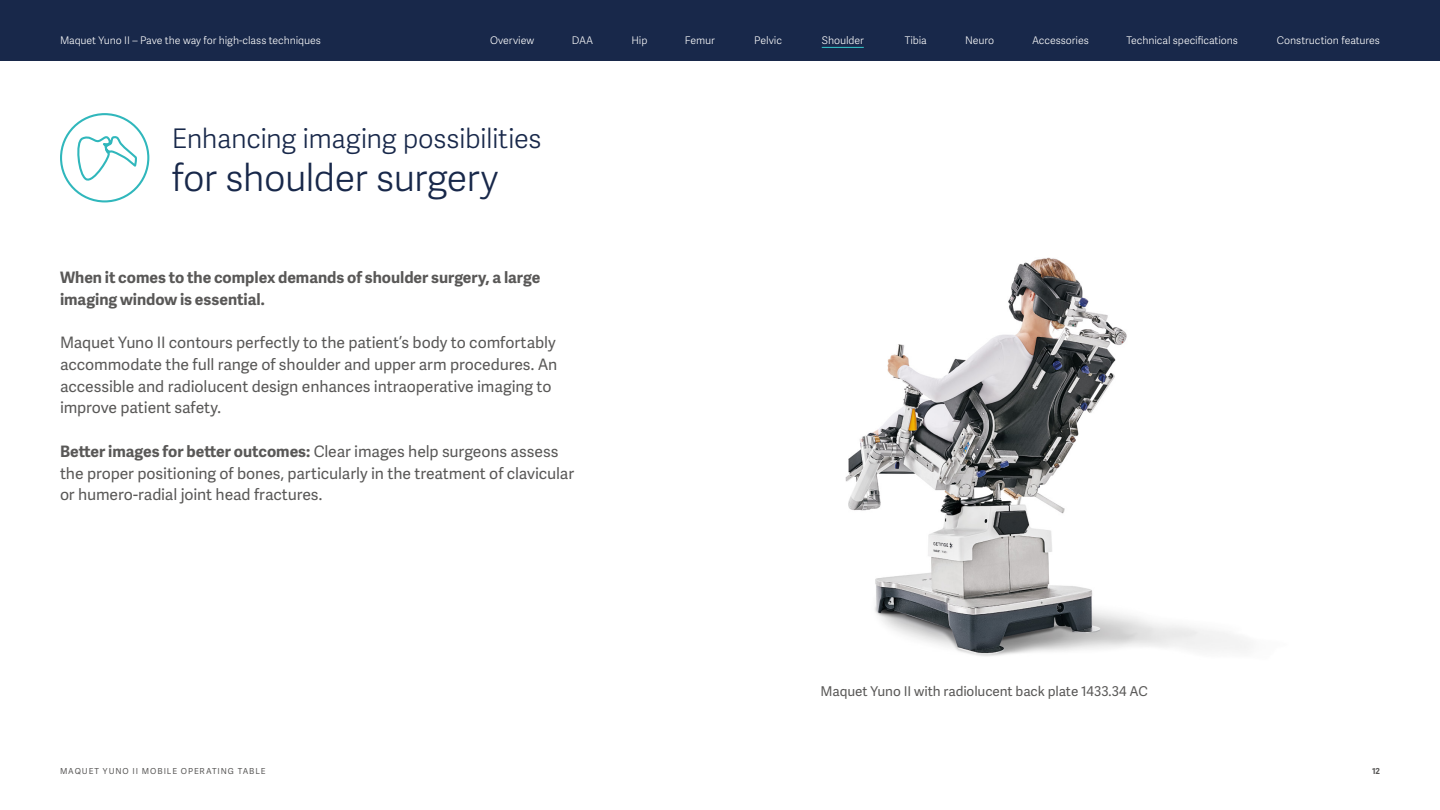
<style>
.page{position:relative;width:1440px;height:810px;background:#fff}
.page>*{position:absolute;margin:0;border:0;box-sizing:border-box;transform-origin:0 0}
.QSG_Heading_Adelle_S{font:300 37.5px "Adelle Sans";letter-spacing:-.02em;color:#18284a}
.QSG_Sub-heading_Adel{font:300 27px "Adelle Sans";letter-spacing:-.015em;color:#18284a}
.QSG_Body_copy_Adelle{font:15.75px/21.8px "Adelle Sans";letter-spacing:-.005em;color:#595857}
.QSG_Body_copy_Adelle-2{font:700 15.75px/21.8px "Adelle Sans";color:#595857}
.QSG_Caption_Adelle_S{font:13.5px "Adelle Sans";letter-spacing:-.005em;color:#595857}
.QSG_Navi_Pages_Adell{font:300 10.5px "Adelle Sans";letter-spacing:-.01em;color:#fff}
.t1{font:8.25px "Adelle Sans";letter-spacing:.11em;color:#595857}
.t2{font:700 8.25px "Adelle Sans";color:#595857}
.s1{font-weight:700}
</style>
<div class="page">
<img style="left:845px;top:257px;width:404px;height:399px">
<div style="left:0;top:0;width:1440px;height:61px;background:#18284a"></div>
<div style="left:60px;top:113px;width:89px;height:89px;border:2px solid #30b7bc;border-radius:50%"></div>
<svg style="left:77px;top:136px;width:60px;height:45px"></svg>
<hr style="left:822px;top:47px;width:42px;height:1px;background:#30b7bc">
<p class="QSG_Navi_Pages_Adell" style="left:60px;top:34px;width:262px">Maquet Yuno II – Pave the way for high-class techniques</p>
<p class="QSG_Navi_Pages_Adell" style="left:490px;top:34px;width:46px">Overview</p>
<p class="QSG_Navi_Pages_Adell" style="left:572px;top:34px;width:23px">DAA</p>
<p class="QSG_Navi_Pages_Adell" style="left:632px;top:34px;width:17px">Hip</p>
<p class="QSG_Navi_Pages_Adell" style="left:685px;top:34px;width:31px">Femur</p>
<p class="QSG_Navi_Pages_Adell" style="left:754px;top:34px;width:29px">Pelvic</p>
<p class="QSG_Navi_Pages_Adell" style="left:822px;top:34px;width:43px">Shoulder</p>
<p class="QSG_Navi_Pages_Adell" style="left:905px;top:34px;width:24px">Tibia</p>
<p class="QSG_Navi_Pages_Adell" style="left:965px;top:34px;width:30px">Neuro</p>
<p class="QSG_Navi_Pages_Adell" style="left:1032px;top:34px;width:58px">Accessories</p>
<p class="QSG_Navi_Pages_Adell" style="left:1126px;top:34px;width:113px">Technical specifications</p>
<p class="QSG_Navi_Pages_Adell" style="left:1277px;top:34px;width:105px">Construction features</p>
<p class="QSG_Sub-heading_Adel" style="left:172px;top:123px;width:371px">Enhancing imaging possibilities</p>
<p class="QSG_Heading_Adelle_S" style="left:172px;top:156px;width:328px">for shoulder surgery</p>
<p class="QSG_Body_copy_Adelle-2" style="left:60px;top:266px;width:482px">When it comes to the complex demands of shoulder surgery, a large imaging window is essential.</p>
<p class="QSG_Body_copy_Adelle" style="left:60px;top:331px;width:499px">Maquet Yuno II contours perfectly to the patient’s body to comfortably accommodate the full range of shoulder and upper arm procedures. An accessible and radiolucent design enhances intraoperative imaging to improve patient safety.</p>
<p class="QSG_Body_copy_Adelle" style="left:60px;top:440px;width:516px"><span class="s1">Better images for better outcomes:</span> Clear images help surgeons assess the proper positioning of bones, particularly in the treatment of clavicular or humero-radial joint head fractures.</p>
<p class="QSG_Caption_Adelle_S" style="left:821px;top:682px;width:329px">Maquet Yuno II with radiolucent back plate 1433.34 AC</p>
<p class="t1" style="left:60px;top:765px;width:207px">MAQUET YUNO II MOBILE OPERATING TABLE</p>
<p class="t2" style="left:1372px;top:765px;width:9px">12</p>
</div>
